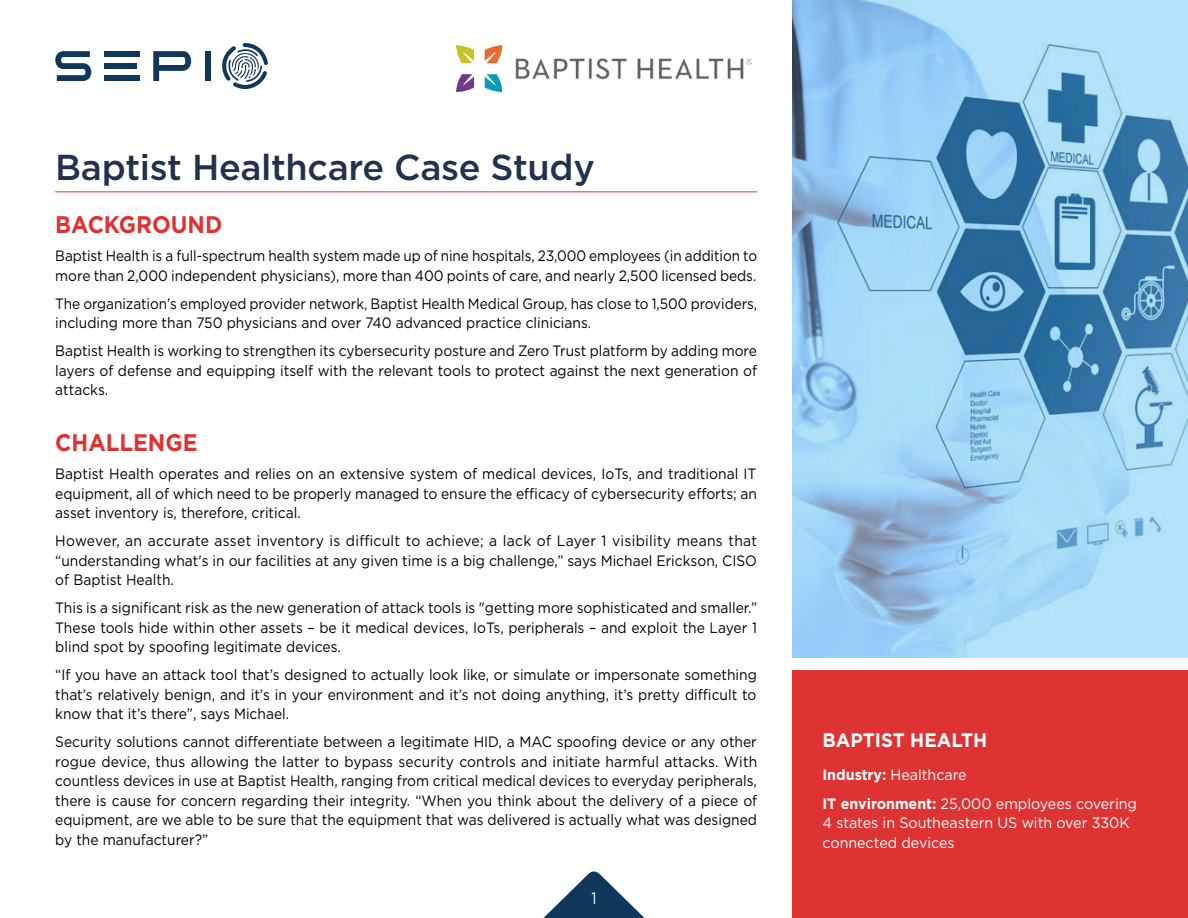
<style>
.page{position:relative;width:1188px;height:918px;background:#fff}
.page>*{position:absolute;margin:0;border:0;box-sizing:border-box;transform-origin:0 0}
.t1{font:500 36px "Gotham";letter-spacing:-.01em;color:#20324d}
.t2{font:700 24px "Gotham";color:#d33;scale:.92 1}
.t3{font:700 19.5px "Gotham";color:#fff;scale:.95 1}
.t4{font:16.5px "Gotham";color:#fff;scale:.85 1}
.t5{font:15px/19.5px "Gotham";color:#000;text-align:justify;scale:.92 1}
.t6{font:15px/19.5px "Gotham";color:#000;scale:.91 1}
.t7{font:15px/19.5px "Gotham";color:#000;text-align:justify;scale:.93 1}
.t8{font:15px/19.5px "Gotham";color:#000;scale:.9 1}
.t9{font:15px/28px "Gotham";color:#fff;scale:.95 1}
.s1{font-weight:700}
</style>
<div class="page">
<svg style="left:55px;top:51px;width:36px;height:30px"></svg>
<svg style="left:153px;top:51px;width:38px;height:30px"></svg>
<div style="left:205px;top:51px;width:6px;height:30px;background:#10385a"></div>
<div style="left:104px;top:51px;width:35px;height:6px;background:#10385a"></div>
<div style="left:104px;top:75px;width:35px;height:6px;background:#10385a"></div>
<div style="left:104px;top:63px;width:32px;height:6px;background:#10385a"></div>
<svg style="left:222px;top:43px;width:46px;height:46px"></svg>
<div style="left:792px;top:670px;width:396px;height:248px;background:#d33"></div>
<hr style="left:55px;top:191px;width:702px;height:1px;background:#d33">
<img style="left:457px;top:45px;width:294px;height:47px">
<img style="left:792px;top:0;width:396px;height:658px">
<svg style="left:543px;top:871px;width:102px;height:47px"></svg>
<h1 class="t1" style="left:55px;top:144px;width:541px">Baptist Healthcare Case Study</h1>
<h2 class="t2" style="left:55px;top:209px;width:183px">BACKGROUND</h2>
<p class="t8" style="left:55px;top:246px;width:781px">Baptist Health is a full-spectrum health system made up of nine hospitals, 23,000 employees (in addition to more than 2,000 independent physicians ,) more than 400 points of care, and nearly 2,500 licensed beds.</p>
<p class="t6" style="left:55px;top:293px;width:773px">The organization s’ employed provider network, Baptist Health Medical Group, has close to 1,500 providers, including more than 750 physicians and over 740 advanced practice clinicians.</p>
<p class="t6" style="left:55px;top:341px;width:773px;text-align:justify">Baptist Health is working to strengthen its cybersecurity posture and Zero Trust platform by adding more layers of defense and equipping itself with the relevant tools to protect against the next generation of attacks.</p>
<h2 class="t2" style="left:55px;top:427px;width:156px">CHALLENGE</h2>
<p class="t5" style="left:55px;top:464px;width:764px">Baptist Health operates and relies on an extensive system of medical devices, IoTs, and traditional IT equipment, all of which need to be properly managed to ensure the efficacy of cybersecurity efforts; an asset inventory is, therefore, critical.</p>
<p class="t7" style="left:55px;top:531px;width:756px">However, an accurate asset inventory is difficult to achieve; a lack of Layer 1 visibility means that “understanding what i ns' our facilities at any given time is a big challenge ” , says Michael Erickson, CISO of Baptist Health.</p>
<p class="t5" style="left:55px;top:598px;width:764px">This is a significant risk as the new generation of attack tools is "getting more sophisticated and smaller“.<br>These tools hide within other assets – be it medical devices, IoTs, peripherals – and exploit the Layer 1 blind spot by spoofing legitimate devices.</p>
<p class="t5" style="left:55px;top:665px;width:764px">“If you have an attack tool that s’ designed to actually look like, or simulate or impersonate something that s’ relatively benign, and it i ns’ your environment and it s’ not doing anything it, s’ pretty difficult to know that it s’ there ,” says Michael.</p>
<p class="t5" style="left:55px;top:732px;width:765px">Security solutions cannot differentiate between a legitimate HID a, MAC spoofing device or any other rogue device, thus allowing the latter to bypass security controls and initiate harmful attacks. With countless devices in use at Baptist Health, ranging from critical medical devices to everyday peripherals, there is cause for concern regarding their integrity “. When you think about the delivery of a piece of equipment, are we able to be sure that the equipment that was delivered is actually what was designed by the manufacturer “?</p>
<p class="t4" style="left:591px;top:887px;width:7px">1</p>
<h3 class="t3" style="left:823px;top:727px;width:175px">BAPTIST HEALTH</h3>
<p class="t9" style="left:823px;top:761px;width:333px"><span class="s1">Industry:</span> Healthcare<br><span class="s1">IT environment:</span> 25,000 employees covering</p>
<p class="t9" style="left:823px;top:813px;width:325px;line-height:19.5px">4 states in Southeastern US with over 330K connected devices</p>
</div>
